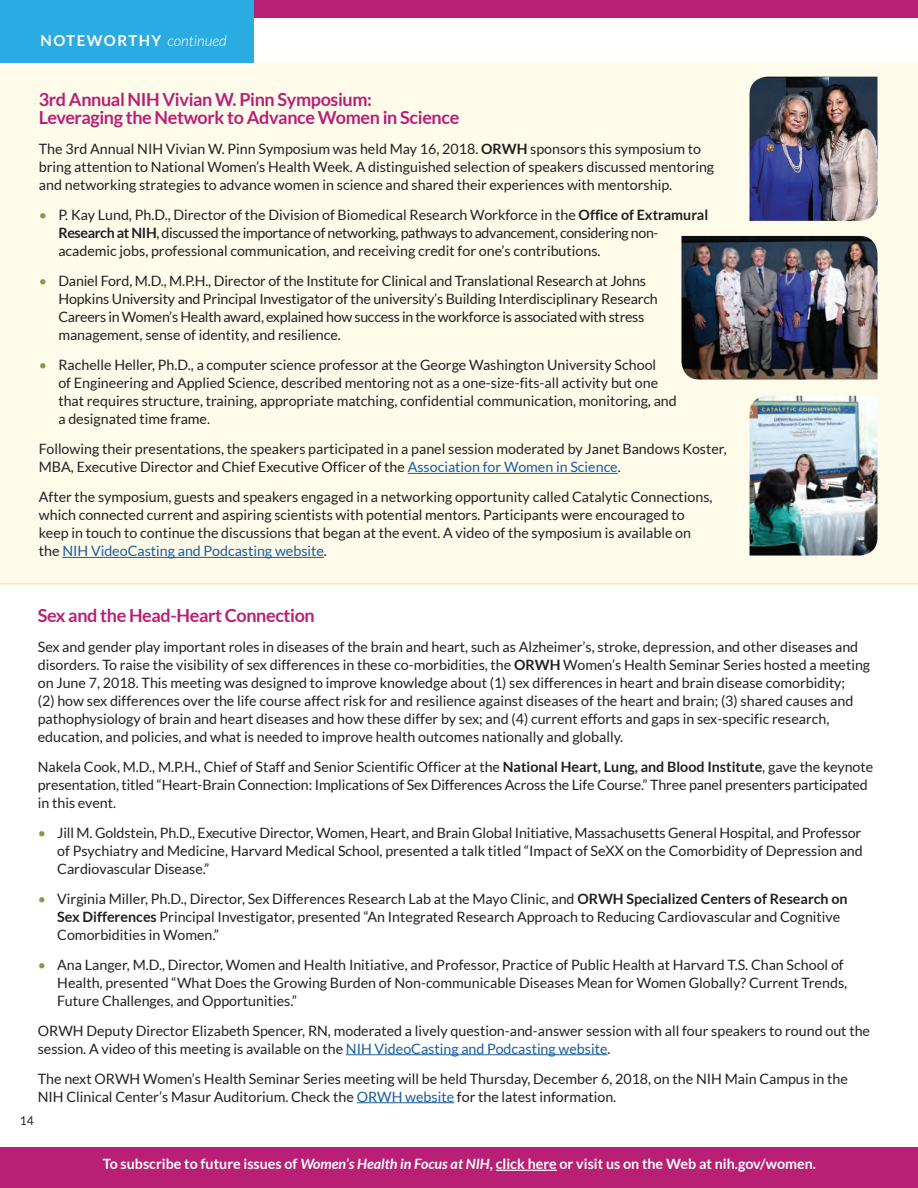
<style>
.page{position:relative;width:918px;height:1188px;background:#fff}
.page>*{position:absolute;margin:0;border:0;box-sizing:border-box;transform-origin:0 0}
.t1{font:700 18px/18px "Lato";letter-spacing:-.02em;color:#b91f75}
.t2{font:700 15px "Lato";letter-spacing:.1em;color:#fff}
.t3{font:14.25px/18px "Lato";color:#231f20}
.t4{font:700 14.25px "Lato";color:#fff}
.t5{font:12px "Lato";color:#231f20}
.s1{font-weight:300;font-style:italic}
.s2{font-weight:700}
.s3{color:#7a9d4a}
.s4{color:#175d9e}
.s5{font-style:italic}
</style>
<div class="page">
<div style="left:0;top:63px;width:918px;height:520px;background:#fefbeb"></div>
<hr style="left:357px;top:1102px;width:97px;height:1px;background:#175d9e">
<hr style="left:346px;top:1054px;width:262px;height:1px;background:#175d9e">
<hr style="left:62px;top:557px;width:262px;height:1px;background:#175d9e">
<hr style="left:408px;top:473px;width:210px;height:1px;background:#175d9e">
<hr style="left:0;top:583px;width:918px;height:1px;background:#fce386">
<div style="left:0;top:1148px;width:918px;height:40px;background:#b91f75"></div>
<hr style="left:496px;top:1170px;width:61px;height:1px;background:#fff">
<div style="left:0;top:0;width:918px;height:18px;background:#b91f75"></div>
<div style="left:0;top:0;width:254px;height:63px;background:#2aabe1"></div>
<img style="left:681px;top:236px;width:197px;height:144px">
<img style="left:750px;top:77px;width:128px;height:144px">
<img style="left:750px;top:396px;width:128px;height:160px">
<p class="t2" style="left:41px;top:32px;width:188px">NOTEWORTHY <span class="s1">continued</span></p>
<p class="t1" style="left:39px;top:91px;width:422px">3rd Annual NIH Vivian W. Pinn Symposium:<br>Leveraging the Network to Advance Women in Science</p>
<p class="t3" style="left:39px;top:140px;width:677px">The 3rd Annual NIH Vivian W. Pinn Symposium was held May 16, 2018. <span class="s2">ORWH</span> sponsors this symposium to bring attention to National Women’s Health Week. A distinguished selection of speakers discussed mentoring and networking strategies to advance women in science and shared their experiences with mentorship.</p>
<p class="t3" style="left:58px;top:206px;width:651px;text-indent:-19px"><span class="s3">•</span> P. Kay Lund, Ph.D., Director of the Division of Biomedical Research Workforce in the <span class="s2">Office of Extramural<br>Research at NIH</span>, discussed the importance of networking, pathways to advancement, considering non&shy;academic jobs, professional communication, and receiving credit for one’s contributions.</p>
<p class="t3" style="left:58px;top:272px;width:601px;text-indent:-19px"><span class="s3">•</span> Daniel Ford, M.D., M.P.H., Director of the Institute for Clinical and Translational Research at Johns Hopkins University and Principal Investigator of the university’s Building Interdisciplinary Research Careers in Women’s Health award, explained how success in the workforce is associated with stress management, sense of identity, and resilience.</p>
<p class="t3" style="left:58px;top:356px;width:620px;text-indent:-19px"><span class="s3">•</span> Rachelle Heller, Ph.D., a computer science professor at the George Washington University School<br>of Engineering and Applied Science, described mentoring not as a one-size-fits-all activity but one that requires structure, training, appropriate matching, confidential communication, monitoring, and a designated time frame.</p>
<p class="t3" style="left:39px;top:440px;width:689px">Following their presentations, the speakers participated in a panel session moderated by Janet Bandows Koster,<br>MBA, Executive Director and Chief Executive Officer of the <span class="s4">Association for Women in Science</span>.</p>
<p class="t3" style="left:39px;top:488px;width:675px">After the symposium, guests and speakers engaged in a networking opportunity called Catalytic Connections, which connected current and aspiring scientists with potential mentors. Participants were encouraged to keep in touch to continue the discussions that began at the event. A video of the symposium is available on the <span class="s4">NIH VideoCasting and Podcasting website</span>.</p>
<p class="t1" style="left:38px;top:606px;width:279px">Sex and the Head-Heart Connection</p>
<p class="t3" style="left:38px;top:637px;width:834px">Sex and gender play important roles in diseases of the brain and heart, such as Alzheimer’s, stroke, depression, and other diseases and disorders. To raise the visibility of sex differences in these co-morbidities, the <span class="s2">ORWH</span> Women’s Health Seminar Series hosted a meeting on June 7, 2018. This meeting was designed to improve knowledge about (1) sex differences in heart and brain disease comorbidity;<br>(2) how sex differences over the life course affect risk for and resilience against diseases of the heart and brain; (3) shared causes and pathophysiology of brain and heart diseases and how these differ by sex; and (4) current efforts and gaps in sex-specific research, education, and policies, and what is needed to improve health outcomes nationally and globally.</p>
<p class="t3" style="left:38px;top:757px;width:837px">Nakela Cook, M.D., M.P.H., Chief of Staff and Senior Scientific Officer at the <span class="s2">National Heart, Lung, and Blood Institute</span>, gave the keynote presentation, titled “Heart-Brain Connection: Implications of Sex Differences Across the Life Course.” Three panel presenters participated in this event.</p>
<p class="t3" style="left:57px;top:823px;width:807px;text-align:justify;text-indent:-19px"><span class="s3">•</span> Jill M. Goldstein, Ph.D., Executive Director, Women, Heart, and Brain Global Initiative, Massachusetts General Hospital, and Professor of Psychiatry and Medicine, Harvard Medical School, presented a talk titled “Impact of SeXX on the Comorbidity of Depression and Cardiovascular Disease.”</p>
<p class="t3" style="left:57px;top:889px;width:792px;text-indent:-19px"><span class="s3">•</span> Virginia Miller, Ph.D., Director, Sex Differences Research Lab at the Mayo Clinic, and <span class="s2">ORWH Specialized Centers of Research on<br>Sex Differences</span> Principal Investigator, presented “An Integrated Research Approach to Reducing Cardiovascular and Cognitive<br>Comorbidities in Women.”</p>
<p class="t3" style="left:57px;top:955px;width:791px;text-indent:-19px"><span class="s3">•</span> Ana Langer, M.D., Director, Women and Health Initiative, and Professor, Practice of Public Health at Harvard T.S. Chan School of<br>Health, presented “What Does the Growing Burden of Non-communicable Diseases Mean for Women Globally? Current Trends,<br>Future Challenges, and Opportunities.”</p>
<p class="t3" style="left:38px;top:1021px;width:834px">ORWH Deputy Director Elizabeth Spencer, RN, moderated a lively question-and-answer session with all four speakers to round out the session. A video of this meeting is available on the <span class="s4">NIH VideoCasting and Podcasting website</span>.</p>
<p class="t3" style="left:38px;top:1069px;width:812px">The next ORWH Women’s Health Seminar Series meeting will be held Thursday, December 6, 2018, on the NIH Main Campus in the<br>NIH Clinical Center’s Masur Auditorium. Check the <span class="s4">ORWH website</span> for the latest information.</p>
<p class="t5" style="left:20px;top:1114px;width:15px">14</p>
<p class="t4" style="left:103px;top:1156px;width:715px">To subscribe to future issues of <span class="s5">Women’s Health in Focus at NIH</span>, click here or visit us on the Web at nih.gov/women.</p>
</div>
